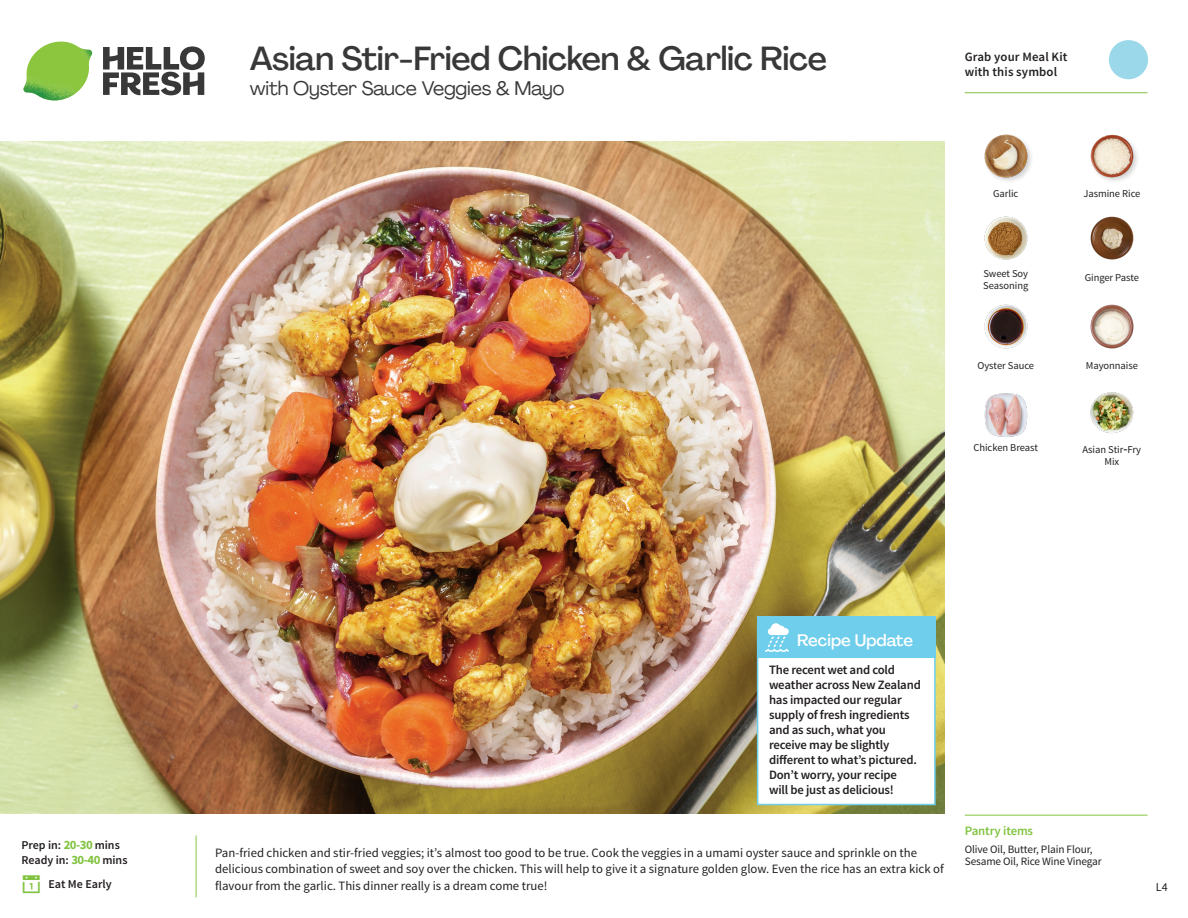
<style>
.page{position:relative;width:1188px;height:918px;background:#fff}
.page>*{position:absolute;margin:0;border:0;box-sizing:border-box;transform-origin:0 0}
._15_Titel_UK{font:500 33px "Agrandir";letter-spacing:-.015em;color:#383839}
._15_Titel_UK-2{font:19.5px "Agrandir";letter-spacing:-.01em;color:#383839}
.Steps_Text_AU{font:500 16.5px "Agrandir";color:#fff}
.Step_6_Text_AU{font:12.75px/16.5px "Source Sans Pro";color:#231f20}
.Steps_Text_AU-2{font:600 12.75px/15px "Source Sans Pro";letter-spacing:-.015em;color:#231f20}
.Steps_Text_AU-3{font:600 12.75px/15px "Source Sans Pro";letter-spacing:.01em;color:#231f20}
._04_Headers_Front{font:600 12.75px "Source Sans Pro";letter-spacing:-.01em;color:#81c340}
._04_Intro{font:600 12px "Source Sans Pro";color:#231f20}
.t1{font:12px "Source Sans Pro";color:#231f20}
._05_Pantry{font:11.25px "Source Sans Pro";letter-spacing:-.01em;color:#231f20}
._18_FRONT_ingredient{font:10.5px/12px "Source Sans Pro";letter-spacing:-.005em;color:#231f20}
.s1{font-weight:600;font-size:12.75px}
.s2{font-weight:700;font-size:12.75px;color:#81c340}
</style>
<div class="page">
<svg style="left:103px;top:46px;width:102px;height:49px"></svg>
<img style="left:23px;top:42px;width:69px;height:59px">
<img style="left:0;top:142px;width:945px;height:672px">
<div style="left:757px;top:625px;width:179px;height:180px;background:#fff;border:2px solid #6eceeb"></div>
<div style="left:757px;top:617px;width:179px;height:41px;background:#6eceeb"></div>
<svg style="left:765px;top:623px;width:24px;height:29px"></svg>
<img style="left:1090px;top:304px;width:44px;height:45px">
<img style="left:984px;top:393px;width:44px;height:44px">
<img style="left:1090px;top:392px;width:44px;height:42px">
<img style="left:984px;top:304px;width:44px;height:45px">
<img style="left:984px;top:216px;width:44px;height:44px">
<img style="left:1090px;top:216px;width:44px;height:44px">
<img style="left:984px;top:134px;width:48px;height:47px">
<img style="left:1090px;top:134px;width:47px;height:47px">
<hr style="left:965px;top:815px;width:183px;height:1px;background:#81c340">
<svg style="left:1091px;top:40px;width:57px;height:54px"></svg>
<hr style="left:965px;top:92px;width:183px;height:1px;background:#81c340">
<p class="_15_Titel_UK" style="left:250px;top:38px;width:579px">Asian Stir-Fried Chicken &amp; Garlic Rice</p>
<p class="_15_Titel_UK-2" style="left:250px;top:76px;width:316px">with Oyster Sauce Veggies &amp; Mayo</p>
<p class="Steps_Text_AU-3" style="left:965px;top:50px;width:104px">Grab your Meal Kit with this symbol</p>
<p class="_18_FRONT_ingredient" style="left:993px;top:188px;width:27px">Garlic</p>
<p class="_18_FRONT_ingredient" style="left:1083px;top:188px;width:59px">Jasmine Rice</p>
<p class="_18_FRONT_ingredient" style="left:983px;top:268px;width:47px">Sweet Soy<br>Seasoning</p>
<p class="_18_FRONT_ingredient" style="left:1085px;top:271px;width:56px">Ginger Paste</p>
<p class="_18_FRONT_ingredient" style="left:978px;top:360px;width:58px">Oyster Sauce</p>
<p class="_18_FRONT_ingredient" style="left:1086px;top:360px;width:54px">Mayonnaise</p>
<p class="_18_FRONT_ingredient" style="left:974px;top:442px;width:66px">Chicken Breast</p>
<p class="_18_FRONT_ingredient" style="left:1083px;top:443px;width:60px;text-align:center">Asian Stir<span class="s1">-</span>Fry<br>Mix</p>
<p class="_04_Intro" style="left:21px;top:837px;width:100px">Prep in: <span class="s2">20-30</span> mins</p>
<p class="_04_Intro" style="left:21px;top:852px;width:108px">Ready in: <span class="s2">30-40</span> mins</p>
<p class="Steps_Text_AU" style="left:797px;top:630px;width:117px">Recipe Update</p>
<p class="Steps_Text_AU-2" style="left:769px;top:662px;width:153px">The recent wet and cold weather across New Zealand has impacted our regular supply of fresh ingredients and as such, what you receive may be slightly different to what’s pictured.<br>Don’t worry, your recipe<br>will be just as delicious!</p>
<p class="Step_6_Text_AU" style="left:215px;top:845px;width:730px">Pan-fried chicken and stir-fried veggies; it’s almost too good to be true. Cook the veggies in a umami oyster sauce and sprinkle on the delicious combination of sweet and soy over the chicken. This will help to give it a signature golden glow. Even the rice has an extra kick of</p>
<p class="_04_Intro" style="left:48px;top:876px;width:65px">Eat Me Early</p>
<p class="Step_6_Text_AU" style="left:215px;top:878px;width:334px">flavour from the garlic. This dinner really is a dream come true!</p>
<p class="_04_Headers_Front" style="left:965px;top:822px;width:70px">Pantry items</p>
<p class="_05_Pantry" style="left:965px;top:842px;width:129px">Olive Oil, Butter, Plain Flour,</p>
<p class="_05_Pantry" style="left:965px;top:854px;width:139px">Sesame Oil, Rice Wine Vinegar</p>
<p class="t1" style="left:1156px;top:879px;width:13px">L4</p>
</div>
